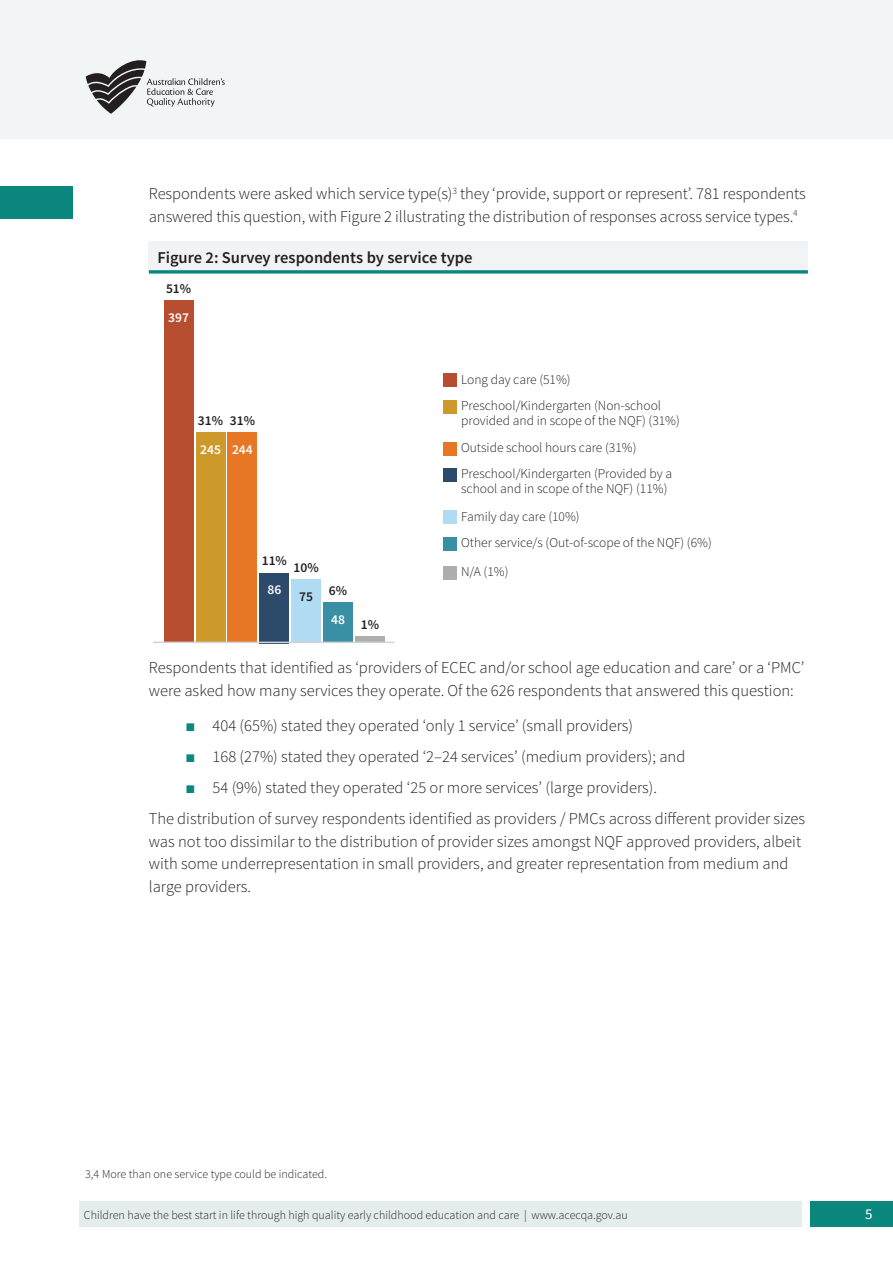
<style>
.page{position:relative;width:893px;height:1263px;background:#fff}
.page>*{position:absolute;margin:0;border:0;box-sizing:border-box;transform-origin:0 0}
.t1{font:300 16.5px/22.5px "Source Sans Pro";color:#231f20}
.figure-title{font:600 16.5px "Source Sans Pro";color:#231f20}
.t2{font:15px "Source Sans Pro";color:#fff}
.t3{font:300 13.5px/26.7px "Source Sans Pro";color:#231f20}
.t4{font:600 13.5px/29.2px "Source Sans Pro";color:#231f20}
.footnote{font:300 12px "Source Sans Pro";color:#231f20}
.s1{color:#fff}
.s2{font-family:"Arial";font-weight:400;color:#0b877e}
</style>
<div class="page">
<div style="left:810px;top:1201px;width:83px;height:26px;background:#0b877e"></div>
<div style="left:79px;top:1201px;width:722px;height:26px;background:#e5edec"></div>
<div style="left:0;top:186px;width:72px;height:33px;background:#0b877e"></div>
<div style="left:0;top:0;width:893px;height:138px;background:#f1f5f5"></div>
<svg style="left:86px;top:60px;width:139px;height:54px"></svg>
<div style="left:149px;top:241px;width:659px;height:31px;background:#f2f3f4"></div>
<svg style="left:149px;top:270px;width:659px;height:4px;background:#2e9890"></svg>
<div style="left:443px;top:373px;width:14px;height:14px;background:#b74e30"></div>
<div style="left:443px;top:400px;width:14px;height:13px;background:#cd992b"></div>
<div style="left:443px;top:442px;width:14px;height:14px;background:#e77724"></div>
<div style="left:443px;top:468px;width:14px;height:14px;background:#2c4b6b"></div>
<div style="left:443px;top:510px;width:14px;height:14px;background:#b1daf3"></div>
<div style="left:443px;top:537px;width:14px;height:13px;background:#398fa3"></div>
<div style="left:443px;top:566px;width:14px;height:14px;background:#aeaeae"></div>
<div style="left:259px;top:573px;width:30px;height:70px;background:#2c4b6b"></div>
<div style="left:291px;top:580px;width:30px;height:63px;background:#b1daf3"></div>
<div style="left:323px;top:603px;width:30px;height:40px;background:#398fa3"></div>
<svg style="left:355px;top:636px;width:30px;height:6px"></svg>
<div style="left:228px;top:433px;width:29px;height:210px;background:#e77724"></div>
<div style="left:196px;top:433px;width:29px;height:210px;background:#cd992b"></div>
<div style="left:164px;top:301px;width:30px;height:342px;background:#b74e30"></div>
<hr style="left:153px;top:642px;width:241px;height:1px;background:#d1d2d4">
<p class="t1" style="left:149px;top:183px;width:659px">Respondents were asked which service type(s)<sup>3</sup> they ‘provide, support or represent’. 781 respondents answered this question, with Figure 2 illustrating the distribution of responses across service types.<sup>4</sup></p>
<p class="figure-title" style="left:157px;top:247px;width:317px">Figure 2: Survey respondents by service type</p>
<p class="t4" style="left:166px;top:274px;width:27px">51%<br><span class="s1">397</span></p>
<p class="t3" style="left:461px;top:366px;width:201px">Long day care (51%)<br>Preschool/Kindergarten (Non-school</p>
<p class="t3" style="left:461px;top:407px;width:220px">provided and in scope of the NQF) (31%)<br>Outside school hours care (31%)<br>Preschool/Kindergarten (Provided by a</p>
<p class="t3" style="left:461px;top:476px;width:252px">school and in scope of the NQF) (11%)<br>Family day care (10%)<br>Other service/s (Out-of-scope of the NQF) (6%)</p>
<p class="t3" style="left:461px;top:558px;width:49px">N/A (1%)</p>
<p class="t4" style="left:198px;top:406px;width:27px">31%<br><span class="s1">245</span></p>
<p class="t4" style="left:230px;top:406px;width:27px">31%<br><span class="s1">244</span></p>
<p class="t4" style="left:262px;top:546px;width:27px;text-align:center">11%<br><span class="s1">86</span></p>
<p class="t4" style="left:294px;top:553px;width:27px;text-align:center">10%<br>75</p>
<p class="t4" style="left:329px;top:576px;width:20px">6%<br><span class="s1">48</span></p>
<p class="t4" style="left:361px;top:610px;width:20px">1%</p>
<p class="t1" style="left:149px;top:657px;width:657px">Respondents that identified as ‘providers of ECEC and/or school age education and care’ or a ‘PMC’ were asked how many services they operate. Of the 626 respondents that answered this question:</p>
<p class="t1" style="left:186px;top:714px;width:449px"><span class="s2">■</span> 404 (65%) stated they operated ‘only 1 service’ (small providers)</p>
<p class="t1" style="left:186px;top:745px;width:501px"><span class="s2">■</span> 168 (27%) stated they operated ‘2–24 services’ (medium providers); and</p>
<p class="t1" style="left:186px;top:776px;width:473px"><span class="s2">■</span> 54 (9%) stated they operated ‘25 or more services’ (large providers).</p>
<p class="t1" style="left:149px;top:807px;width:658px">The distribution of survey respondents identified as providers / PMCs across different provider sizes was not too dissimilar to the distribution of provider sizes amongst NQF approved providers, albeit with some underrepresentation in small providers, and greater representation from medium and large providers.</p>
<p class="footnote" style="left:85px;top:1167px;width:243px">3,4 More than one service type could be indicated.</p>
<p class="footnote" style="left:84px;top:1207px;width:545px">Children have the best start in life through high quality early childhood education and care | www.acecqa.gov.au</p>
<p class="t2" style="left:865px;top:1205px;width:9px">5</p>
</div>
